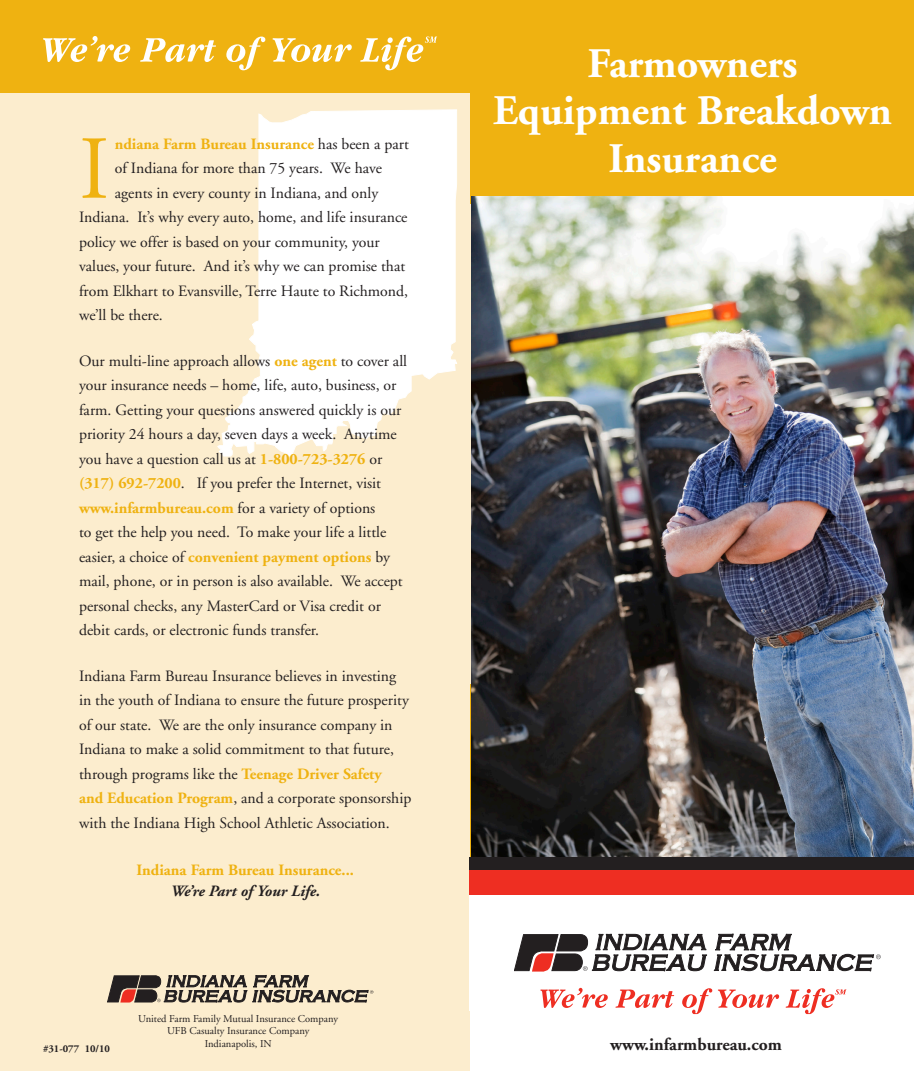
<style>
.page{position:relative;width:914px;height:1071px;background:#fff}
.page>*{position:absolute;margin:0;border:0;box-sizing:border-box;transform-origin:0 0}
.t1{font:89.6px "Adobe Garamond";color:#efb211}
.t2{font:700 42px/47.2px "Adobe Garamond";color:#fff;text-align:center}
.t3{font:700 17.5px "Adobe Garamond";color:#231f20}
.t4{font:15.75px/24.5px "Adobe Garamond";color:#231f20}
.t5{font:700 15.75px "Adobe Garamond";color:#efb211}
.t6{font:italic 700 15.75px "Adobe Garamond";color:#231f20}
.t7{font:10.5px "Adobe Garamond";color:#231f20}
.t8{font:700 10.5px "Adobe Garamond";color:#231f20}
.s1{font-weight:400;color:#231f20}
.s2{font-weight:700;color:#efb211}
</style>
<div class="page">
<div style="left:0;top:0;width:914px;height:860px;background:#efb211"></div>
<div style="left:0;top:93px;width:470px;height:978px;background:#fcedce"></div>
<svg style="left:107px;top:974px;width:266px;height:29px"></svg>
<svg style="left:43px;top:36px;width:87px;height:26px"></svg>
<svg style="left:140px;top:38px;width:76px;height:24px"></svg>
<svg style="left:226px;top:37px;width:39px;height:33px"></svg>
<svg style="left:272px;top:38px;width:80px;height:24px"></svg>
<svg style="left:360px;top:36px;width:77px;height:34px"></svg>
<svg style="left:218px;top:110px;width:238px;height:346px"></svg>
<svg style="left:714px;top:934px;width:166px;height:38px"></svg>
<svg style="left:540px;top:988px;width:67px;height:20px"></svg>
<svg style="left:615px;top:990px;width:59px;height:18px"></svg>
<svg style="left:682px;top:988px;width:97px;height:26px"></svg>
<svg style="left:785px;top:988px;width:61px;height:26px"></svg>
<svg style="left:514px;top:934px;width:193px;height:38px"></svg>
<div style="left:470px;top:862px;width:444px;height:33px;background:#ee2e22"></div>
<div style="left:470px;top:857px;width:444px;height:13px;background:#231f20"></div>
<img style="left:471px;top:197px;width:443px;height:660px">
<p class="t1" style="left:79px;top:121px;width:32px">I</p>
<p class="t5" style="left:115px;top:135px;width:295px">ndiana Farm Bureau Insurance <span class="s1">has been a part</span></p>
<p class="t4" style="left:115px;top:156px;width:269px">of Indiana for more than 75 years. We have</p>
<p class="t4" style="left:115px;top:181px;width:265px">agents in every county in Indiana, and only</p>
<p class="t4" style="left:79px;top:205px;width:330px">Indiana. It’s why every auto, home, and life insurance</p>
<p class="t4" style="left:79px;top:230px;width:302px">policy we offer is based on your community, your</p>
<p class="t4" style="left:79px;top:254px;width:327px">values, your future. And it’s why we can promise that</p>
<p class="t4" style="left:79px;top:279px;width:330px">from Elkhart to Evansville, Terre Haute to Richmond,</p>
<p class="t4" style="left:79px;top:303px;width:85px">we’ll be there.</p>
<p class="t4" style="left:79px;top:349px;width:329px">Our multi-line approach allows <span class="s2">one agent</span> to cover all your insurance needs – home, life, auto, business, or farm. Getting your questions answered quickly is our priority 24 hours a day, seven days a week. Anytime you have a question call us at <span class="s2">1-800-723-3276</span> or <span class="s2">(317) 692-7200</span>. If you prefer the Internet, visit <span class="s2">www.infarmbureau.com</span> for a variety of options<br>to get the help you need. To make your life a little easier, a choice of <span class="s2">convenient payment options</span> by mail, phone, or in person is also available. We accept personal checks, any MasterCard or Visa credit or debit cards, or electronic funds transfer.</p>
<p class="t4" style="left:79px;top:664px;width:331px">Indiana Farm Bureau Insurance believes in investing in the youth of Indiana to ensure the future prosperity of our state. We are the only insurance company in Indiana to make a solid commitment to that future, through programs like the <span class="s2">Teenage Driver Safety</span></p>
<p class="t4" style="left:79px;top:786px;width:334px"><span class="s2">and Education Program</span>, and a corporate sponsorship with the Indiana High School Athletic Association.</p>
<p class="t5" style="left:137px;top:861px;width:219px">Indiana Farm Bureau Insurance...</p>
<p class="t6" style="left:170px;top:882px;width:151px">We’re Part of Your Life.</p>
<p class="t2" style="left:587px;top:41px;width:211px">Farmowners</p>
<p class="t2" style="left:493px;top:88px;width:400px">Equipment Breakdown<br>Insurance</p>
<p class="t7" style="left:138px;top:1013px;width:201px">United Farm Family Mutual Insurance Company</p>
<p class="t7" style="left:167px;top:1025px;width:144px">UFB Casualty Insurance Company</p>
<p class="t7" style="left:205px;top:1038px;width:69px">Indianapolis, IN</p>
<p class="t8" style="left:43px;top:1043px;width:69px">#31-077 10/10</p>
<p class="t3" style="left:610px;top:1035px;width:173px">www.infarmbureau.com</p>
</div>
